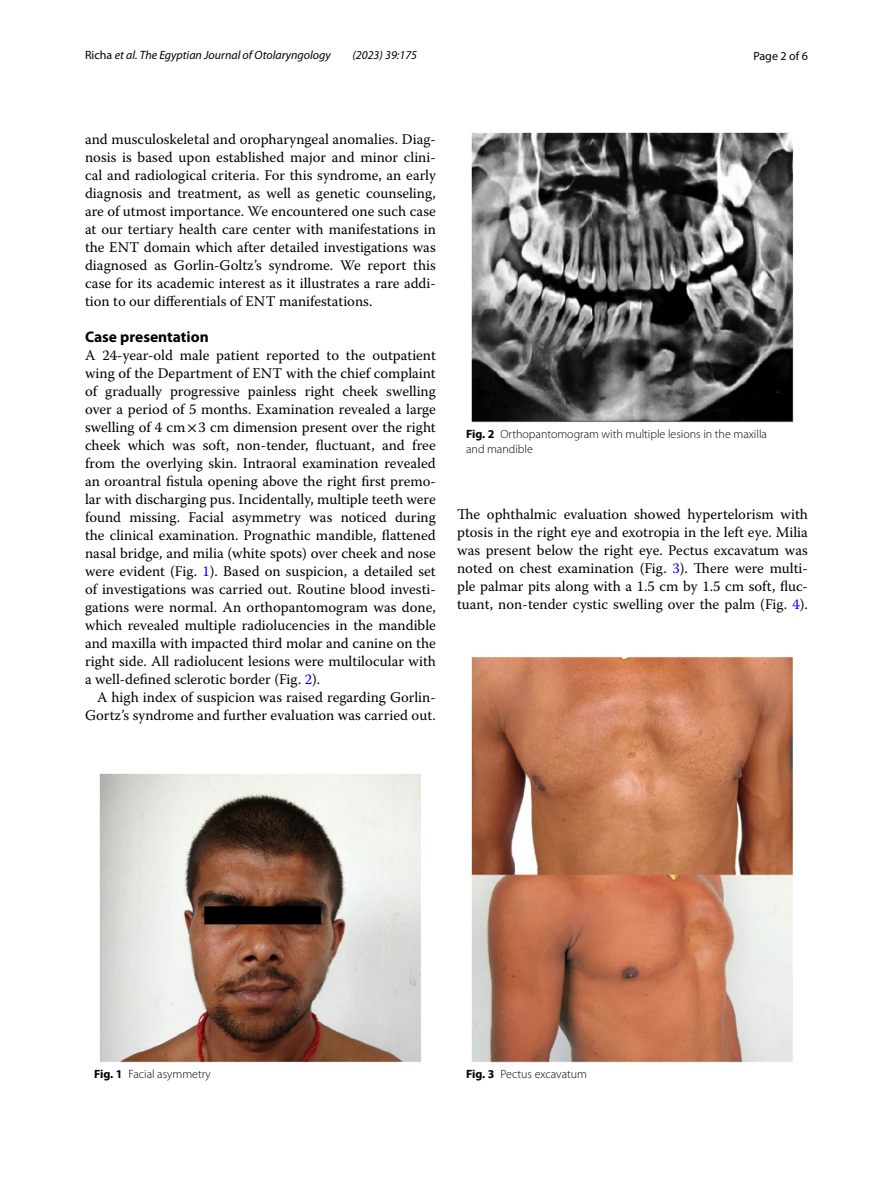
<style>
.page{position:relative;width:893px;height:1187px;background:#fff}
.page>*{position:absolute;margin:0;border:0;box-sizing:border-box;transform-origin:0 0}
.t1{font:700 15.45px "Myriad Pro";color:#000}
.t2{font:14.7px/18px "Warnock Pro";color:#000;text-align:justify}
.t3{font:300 12px/15px "Myriad Pro";color:#000}
.t4{font:italic 12px "Myriad Pro";color:#000}
.t5{font:12px "Myriad Pro";color:#000}
.s1{font-style:normal}
.s2{font-family:"STIX"}
.s3{color:#00f}
.s4{font-weight:700}
</style>
<div class="page">
<img style="left:100px;top:773px;width:321px;height:289px">
<img style="left:472px;top:133px;width:321px;height:289px">
<img style="left:472px;top:656px;width:321px;height:406px">
<p class="t4" style="left:85px;top:48px;width:247px"><span class="s1">Richa</span> et al. The Egyptian Journal of Otolaryngology</p>
<p class="t4" style="left:352px;top:48px;width:66px">(2023) 39:175</p>
<p class="t5" style="left:753px;top:48px;width:56px">Page 2 of 6</p>
<p class="t2" style="left:85px;top:130px;width:352px">and musculoskeletal and oropharyngeal anomalies. Diag&shy;nosis is based upon established major and minor clini&shy;cal and radiological criteria. For this syndrome, an early diagnosis and treatment, as well as genetic counseling, are of utmost importance. We encountered one such case at our tertiary health care center with manifestations in the ENT domain which after detailed investigations was diagnosed as Gorlin-Goltz’s syndrome. We report this case for its academic interest as it illustrates a rare addi&shy;tion to our differentials of ENT manifestations.</p>
<p class="t1" style="left:85px;top:326px;width:125px">Case presentation</p>
<p class="t2" style="left:85px;top:346px;width:352px">A 24-year-old male patient reported to the outpatient wing of the Department of ENT with the chief complaint of gradually progressive painless right cheek swelling over a period of 5 months. Examination revealed a large swelling of 4 cm<span class="s2">×</span>3 cm dimension present over the right cheek which was soft, non-tender, fluctuant, and free from the overlying skin. Intraoral examination revealed an oroantral fistula opening above the right first premo&shy;lar with discharging pus. Incidentally, multiple teeth were found missing. Facial asymmetry was noticed during the clinical examination. Prognathic mandible, flattened nasal bridge, and milia (white spots) over cheek and nose were evident (Fig. <span class="s3">1</span>). Based on suspicion, a detailed set of investigations was carried out. Routine blood investi&shy;gations were normal. An orthopantomogram was done, which revealed multiple radiolucencies in the mandible and maxilla with impacted third molar and canine on the right side. All radiolucent lesions were multilocular with a well-defined sclerotic border (Fig. <span class="s3">2</span>).</p>
<p class="t2" style="left:85px;top:688px;width:352px;text-align:right">A high index of suspicion was raised regarding Gorlin-<br>Gortz’s syndrome and further evaluation was carried out.</p>
<p class="t3" style="left:466px;top:426px;width:302px"><span class="s4">Fig. 2</span> Orthopantomogram with multiple lesions in the maxilla and mandible</p>
<p class="t2" style="left:457px;top:504px;width:352px">The ophthalmic evaluation showed hypertelorism with ptosis in the right eye and exotropia in the left eye. Milia was present below the right eye. Pectus excavatum was noted on chest examination (Fig. <span class="s3">3</span>). There were multi&shy;ple palmar pits along with a 1.5 cm by 1.5 cm soft, fluc&shy;tuant, non-tender cystic swelling over the palm (Fig. <span class="s3">4</span>).</p>
<p class="t3" style="left:94px;top:1066px;width:118px"><span class="s4">Fig. 1</span> Facial asymmetry</p>
<p class="t3" style="left:466px;top:1066px;width:122px"><span class="s4">Fig. 3</span> Pectus excavatum</p>
</div>
